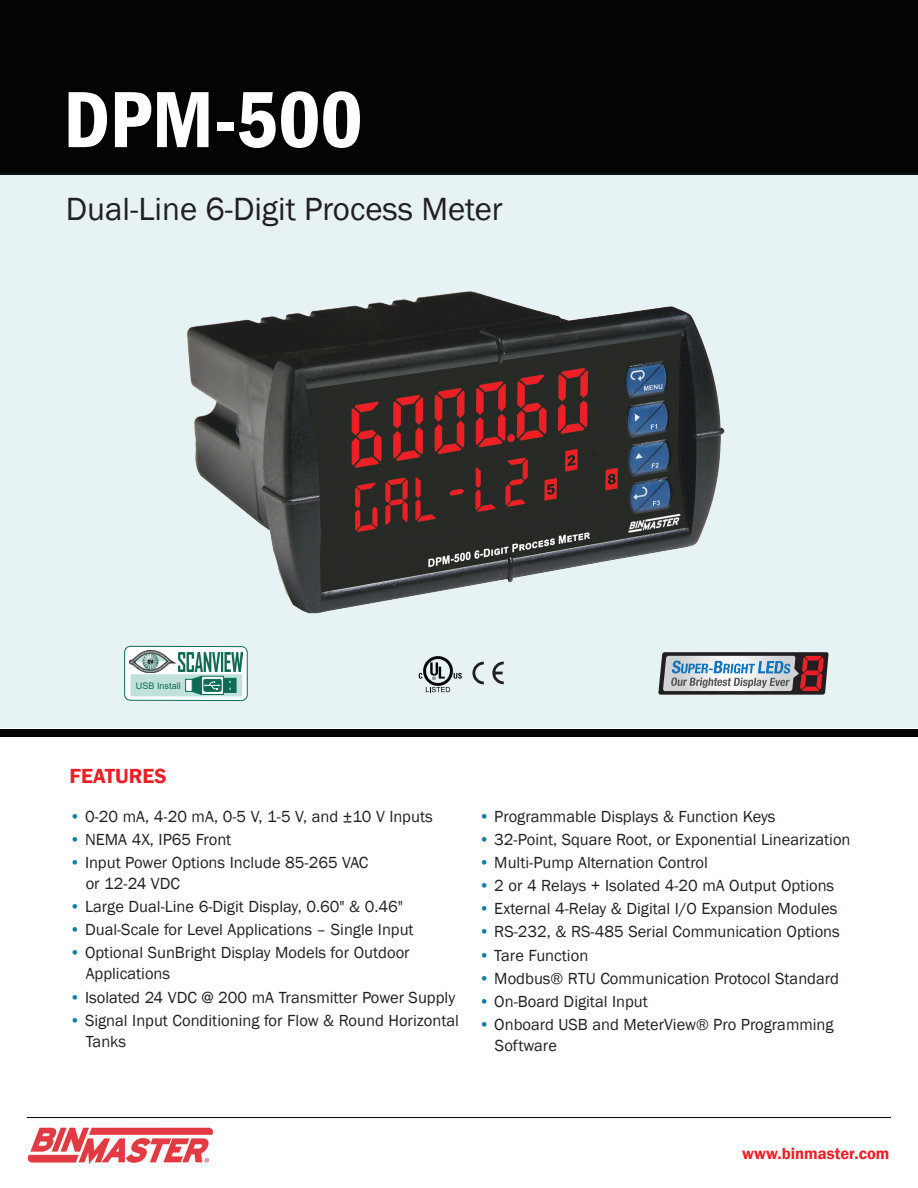
<style>
.page{position:relative;width:918px;height:1188px;background:#fff}
.page>*{position:absolute;margin:0;border:0;box-sizing:border-box;transform-origin:0 0}
.t1{font:600 condensed 82.5px "Franklin Gothic";color:#fff}
.t2{font:33px "Franklin Gothic";color:#231f20}
.t3{font:600 21px "Franklin Gothic";color:#ed1f26}
.t4{font:16.5px/21px "Franklin Gothic";color:#231f20}
.t5{font:600 16.5px "Franklin Gothic";color:#ed1f26}
.t6{font:9.15px "Arial";color:#0d6c55}
.s1{color:#127ea3}
</style>
<div class="page">
<div style="left:0;top:0;width:918px;height:176px;background:#040503"></div>
<div style="left:0;top:173px;width:918px;height:555px;background:#e7f2f5"></div>
<div style="left:0;top:729px;width:918px;height:8px;background:#040503"></div>
<img style="left:187px;top:291px;width:538px;height:323px">
<hr style="left:27px;top:1117px;width:864px;height:1px;background:#000">
<img style="left:27px;top:1127px;width:187px;height:37px">
<svg style="left:472px;top:661px;width:32px;height:24px"></svg>
<svg style="left:419px;top:656px;width:43px;height:36px"></svg>
<svg style="left:658px;top:652px;width:171px;height:43px"></svg>
<div style="left:125px;top:646px;width:122px;height:55px;background:#fff;border-radius:6px"></div>
<div style="left:124px;top:646px;width:124px;height:55px;border:1px solid #0d6c55;border-radius:6px"></div>
<div style="left:130px;top:674px;width:112px;height:22px;background:#c0e1dc"></div>
<div style="left:223px;top:678px;width:13px;height:15px;background:#0d6c55"></div>
<svg style="left:222px;top:676px;width:2px;height:19px"></svg>
<svg style="left:229px;top:680px;width:2px;height:10px"></svg>
<div style="left:185px;top:679px;width:7px;height:13px;background:#fff;border:1px solid #0d6c55"></div>
<svg style="left:192px;top:676px;width:30px;height:19px"></svg>
<img style="left:179px;top:652px;width:64px;height:20px">
<img style="left:129px;top:650px;width:46px;height:22px">
<h1 class="t1" style="left:63px;top:64px;width:301px">DPM-500</h1>
<h2 class="t2" style="left:66px;top:189px;width:438px">Dual-Line 6-Digit Process Meter</h2>
<p class="t6" style="left:136px;top:679px;width:46px">USB Install</p>
<p class="t3" style="left:70px;top:764px;width:99px">FEATURES</p>
<p class="t4" style="left:70px;top:806px;width:365px"><span class="s1">•</span> 0-20 mA, 4-20 mA, 0-5 V, 1-5 V, and ±10 V Inputs</p>
<p class="t4" style="left:70px;top:829px;width:163px"><span class="s1">•</span> NEMA 4X, IP65 Front</p>
<p class="t4" style="left:86px;top:852px;width:284px;text-indent:-16px"><span class="s1">•</span> Input Power Options Include 85-265 VAC or 12-24 VDC</p>
<p class="t4" style="left:70px;top:896px;width:335px"><span class="s1">•</span> Large Dual-Line 6-Digit Display, 0.60" &amp; 0.46"</p>
<p class="t4" style="left:70px;top:920px;width:346px"><span class="s1">•</span> Dual-Scale for Level Applications – Single Input</p>
<p class="t4" style="left:86px;top:943px;width:325px;text-indent:-16px"><span class="s1">•</span> Optional SunBright Display Models for Outdoor<br>Applications</p>
<p class="t4" style="left:70px;top:987px;width:387px"><span class="s1">•</span> Isolated 24 VDC @ 200 mA Transmitter Power Supply</p>
<p class="t4" style="left:86px;top:1010px;width:375px;text-indent:-16px"><span class="s1">•</span> Signal Input Conditioning for Flow &amp; Round Horizontal<br>Tanks</p>
<p class="t4" style="left:479px;top:806px;width:298px"><span class="s1">•</span> Programmable Displays &amp; Function Keys</p>
<p class="t4" style="left:479px;top:829px;width:373px"><span class="s1">•</span> 32-Point, Square Root, or Exponential Linearization</p>
<p class="t4" style="left:479px;top:852px;width:231px"><span class="s1">•</span> Multi-Pump Alternation Control</p>
<p class="t4" style="left:479px;top:875px;width:357px"><span class="s1">•</span> 2 or 4 Relays + Isolated 4-20 mA Output Options</p>
<p class="t4" style="left:479px;top:899px;width:360px"><span class="s1">•</span> External 4-Relay &amp; Digital I/O Expansion Modules</p>
<p class="t4" style="left:479px;top:922px;width:363px"><span class="s1">•</span> RS-232, &amp; RS-485 Serial Communication Options</p>
<p class="t4" style="left:479px;top:945px;width:111px"><span class="s1">•</span> Tare Function</p>
<p class="t4" style="left:479px;top:968px;width:362px"><span class="s1">•</span> Modbus® RTU Communication Protocol Standard</p>
<p class="t4" style="left:479px;top:991px;width:171px"><span class="s1">•</span> On-Board Digital Input</p>
<p class="t4" style="left:495px;top:1014px;width:340px;text-indent:-16px"><span class="s1">•</span> Onboard USB and MeterView® Pro Programming<br>Software</p>
<p class="t5" style="left:742px;top:1143px;width:149px">www.binmaster.com</p>
</div>
